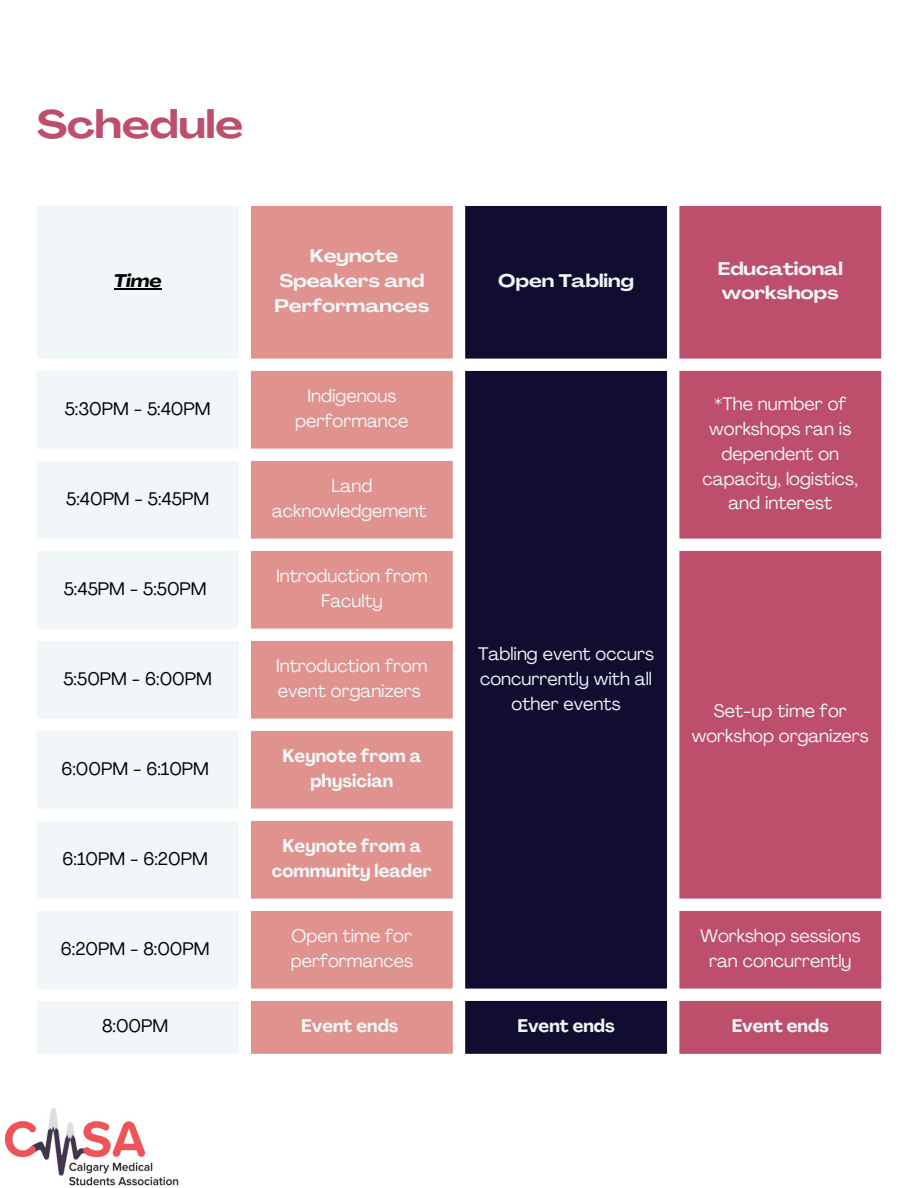
<style>
.page{position:relative;width:918px;height:1188px;background:#fff}
.page>*{position:absolute;margin:0;border:0;box-sizing:border-box;transform-origin:0 0}
.t1{font:700 expanded 39px "Agrandir";color:#bd4f6c}
.t2{font:18px/24.8px "Agrandir";color:#f1f6f8;text-align:center}
.t3{font:18px "Agrandir";color:#000}
.t4{font:700 18px/24.8px "Agrandir";color:#f1f6f8;text-align:center}
.t5{font:700 expanded 18px/24.8px "Agrandir";color:#f1f6f8;text-align:center}
.t6{font:italic 700 expanded 18px "Agrandir";color:#000}
</style>
<div class="page">
<img style="left:5px;top:1108px;width:173px;height:78px">
<svg style="left:37px;top:206px;width:201px;height:848px;fill:#f1f6f8"></svg>
<svg style="left:251px;top:206px;width:202px;height:848px;background:#e29e9b"></svg>
<div style="left:465px;top:206px;width:202px;height:848px;background:#110d31"></div>
<svg style="left:679px;top:206px;width:202px;height:848px;background:#c15975"></svg>
<hr style="left:114px;top:288px;width:48px;height:1px;background:#000">
<h1 class="t1" style="left:37px;top:108px;width:208px">Schedule</h1>
<p class="t6" style="left:114px;top:273px;width:49px">Time</p>
<p class="t5" style="left:274px;top:245px;width:156px">Keynote<br>Speakers and<br>Performances</p>
<p class="t5" style="left:498px;top:270px;width:137px">Open Tabling</p>
<p class="t5" style="left:718px;top:258px;width:127px;text-align:left">Educational workshops</p>
<p class="t2" style="left:295px;top:386px;width:115px">Indigenous performance</p>
<p class="t2" style="left:703px;top:393px;width:157px">*The number of workshops ran is dependent on capacity, logistics,</p>
<p class="t3" style="left:65px;top:401px;width:147px">5:30PM - 5:40PM</p>
<p class="t2" style="left:272px;top:476px;width:156px">Land acknowledgement</p>
<p class="t3" style="left:66px;top:491px;width:144px">5:40PM - 5:45PM</p>
<p class="t2" style="left:728px;top:492px;width:105px">and interest</p>
<p class="t3" style="left:64px;top:581px;width:144px">5:45PM - 5:50PM</p>
<p class="t3" style="left:63px;top:671px;width:150px">5:50PM - 6:00PM</p>
<p class="t3" style="left:61px;top:761px;width:149px">6:00PM - 6:10PM</p>
<p class="t3" style="left:63px;top:851px;width:147px">6:10PM - 6:20PM</p>
<p class="t3" style="left:61px;top:941px;width:150px">6:20PM - 8:00PM</p>
<p class="t2" style="left:276px;top:566px;width:153px">Introduction from<br>Faculty</p>
<p class="t2" style="left:276px;top:656px;width:153px;text-align:left">Introduction from event organizers</p>
<p class="t4" style="left:282px;top:746px;width:140px">Keynote from a physician</p>
<p class="t4" style="left:272px;top:836px;width:162px">Keynote from a community leader</p>
<p class="t2" style="left:478px;top:643px;width:177px">Tabling event occurs concurrently with all other events</p>
<p class="t2" style="left:692px;top:701px;width:179px">Set-up time for workshop organizers</p>
<p class="t2" style="left:291px;top:926px;width:124px;text-align:left">Open time for performances</p>
<p class="t2" style="left:700px;top:926px;width:162px">Workshop sessions ran concurrently</p>
<p class="t3" style="left:102px;top:1019px;width:68px">8:00PM</p>
<p class="t4" style="left:301px;top:1016px;width:99px">Event ends</p>
<p class="t4" style="left:517px;top:1016px;width:99px">Event ends</p>
<p class="t4" style="left:732px;top:1016px;width:99px">Event ends</p>
</div>
